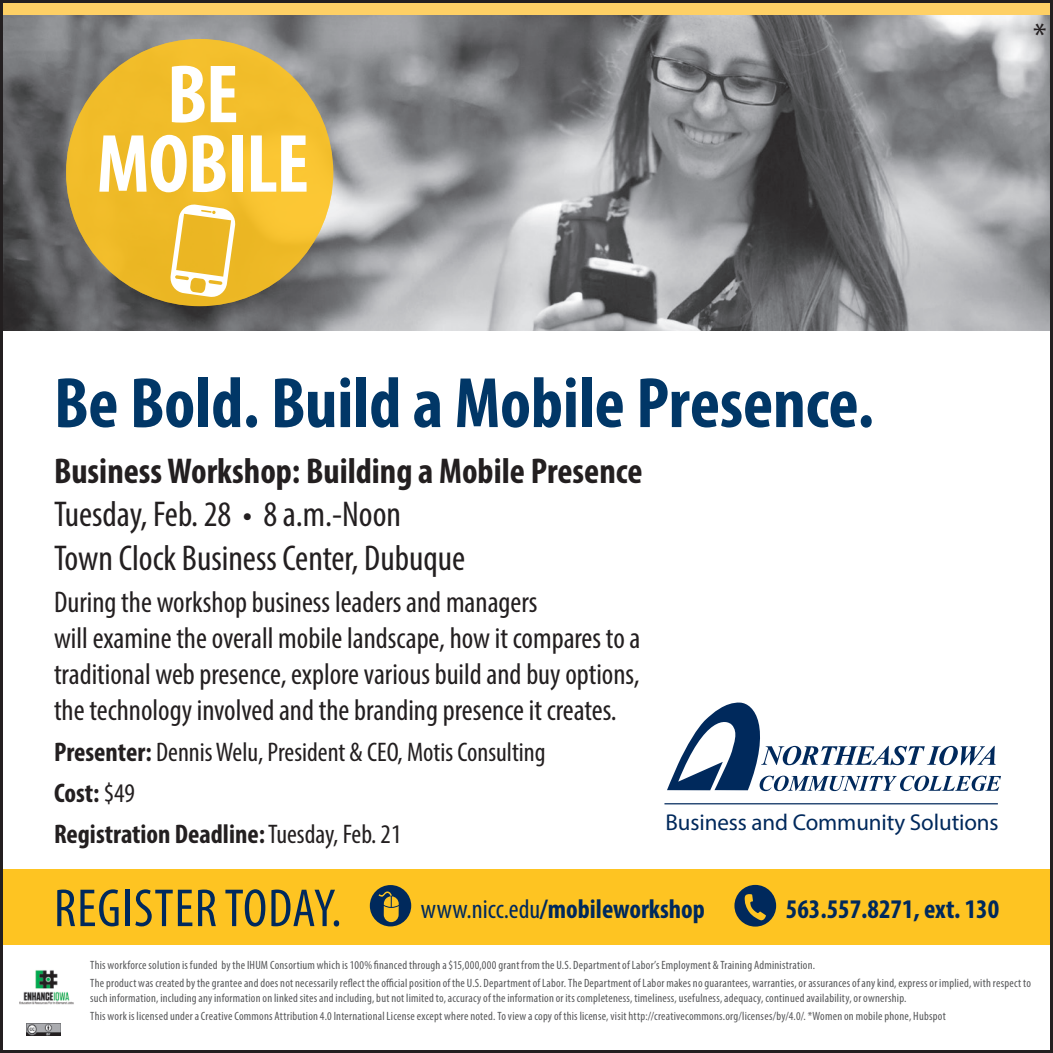
<style>
.page{position:relative;width:1053px;height:1053px;background:#fff}
.page>*{position:absolute;margin:0;border:0;box-sizing:border-box;transform-origin:0 0}
.t1{font:700 condensed 83.4px "Myriad Pro";letter-spacing:-.015em;color:#fff}
.t2{font:700 condensed 72px "Myriad Pro";letter-spacing:-.005em;color:#013767}
.t3{font:condensed 54px "Myriad Pro";letter-spacing:.02em;color:#00295c}
.t4{font:condensed 36px/43.2px "Myriad Pro";color:#231f20}
.t5{font:700 condensed 36px "Myriad Pro";color:#231f20}
.t6{font:condensed 30px/36px "Myriad Pro";color:#231f20}
.t7{font:condensed 27px "Myriad Pro";color:#231f20}
.t8{font:700 condensed 27px "Myriad Pro";color:#00295c}
.t9{font:700 condensed 27px "Myriad Pro";color:#231f20}
.t10{font:23.1px "Myriad Pro";letter-spacing:-.005em;color:#00295c}
.t11{font:condensed 12px/14.4px "Myriad Pro";letter-spacing:.02em;color:#57585a}
.s1{font-weight:700}
.s2{font-weight:400}
</style>
<div class="page">
<img style="left:4px;top:15px;width:1045px;height:315px">
<svg style="left:0;top:0;width:1053px;height:15px;background:#d1ab56"></svg>
<svg style="left:667px;top:702px;width:334px;height:89px"></svg>
<hr style="left:664px;top:803px;width:334px;height:1px;background:#00295c">
<div style="left:0;top:869px;width:1053px;height:75px;background:#fec422"></div>
<div style="left:736px;top:886px;width:39px;height:39px;background:#00295c;border-radius:50%"></div>
<div style="left:734px;top:885px;width:42px;height:42px;border:3px solid #00295c;border-radius:50%"></div>
<svg style="left:744px;top:894px;width:22px;height:27px"></svg>
<div style="left:371px;top:887px;width:39px;height:38px;background:#00295c;border-radius:50%"></div>
<div style="left:370px;top:885px;width:41px;height:41px;border:3px solid #00295c;border-radius:50%"></div>
<svg style="left:379px;top:890px;width:20px;height:32px"></svg>
<img style="left:19px;top:970px;width:55px;height:35px">
<img style="left:26px;top:1024px;width:35px;height:12px">
<div style="left:66px;top:39px;width:267px;height:267px;background:#f1bc29;border-radius:50%"></div>
<svg style="left:170px;top:204px;width:66px;height:93px"></svg>
<p class="t1" style="left:167px;top:42px;width:73px">BE</p>
<p class="t1" style="left:97px;top:112px;width:214px">MOBILE</p>
<p class="t4" style="left:1033px;top:14px;width:15px">*</p>
<p class="t2" style="left:54px;top:358px;width:822px">Be Bold. Build a Mobile Presence.</p>
<p class="t5" style="left:54px;top:449px;width:590px">Business Workshop: Building a Mobile Presence</p>
<p class="t4" style="left:54px;top:492px;width:413px">Tuesday, Feb. 28 • 8 a.m.-Noon<br>Town Clock Business Center, Dubuque</p>
<p class="t6" style="left:54px;top:584px;width:588px">During the workshop business leaders and managers<br>will examine the overall mobile landscape, how it compares to a traditional web presence, explore various build and buy options, the technology involved and the branding presence it creates.</p>
<p class="t7" style="left:54px;top:736px;width:493px"><span class="s1">Presenter:</span> Dennis Welu, President &amp; CEO, Motis Consulting</p>
<p class="t9" style="left:54px;top:776px;width:83px">Cost: <span class="s2">$49</span></p>
<p class="t9" style="left:54px;top:817px;width:349px">Registration Deadline: <span class="s2">Tuesday, Feb. 21</span></p>
<p class="t10" style="left:666px;top:808px;width:335px">Business and Community Solutions</p>
<p class="t3" style="left:54px;top:876px;width:289px">REGISTER TODAY.</p>
<p class="t8" style="left:421px;top:892px;width:286px"><span class="s2">www.nicc.edu</span>/mobileworkshop</p>
<p class="t8" style="left:786px;top:893px;width:215px">563.557.8271, ext. 130</p>
<p class="t11" style="left:90px;top:957px;width:726px">This workforce solution is funded by the IHUM Consortium which is 100% financed through a $15,000,000 grant from the U.S. Department of Labor’s Employment &amp; Training Administration.</p>
<p class="t11" style="left:90px;top:976px;width:942px">The product was created by the grantee and does not necessarily reflect the official position of the U.S. Department of Labor. The Department of Labor makes no guarantees, warranties, or assurances of any kind, express or implied, with respect to such information, including any information on linked sites and including, but not limited to, accuracy of the information or its completeness, timeliness, usefulness, adequacy, continued availability, or ownership.</p>
<p class="t11" style="left:90px;top:1009px;width:857px">This work is licensed under a Creative Commons Attribution 4.0 International License except where noted. To view a copy of this license, visit http://creativecommons.org/licenses/by/4.0/. *Women on mobile phone, Hubspot</p>
</div>
